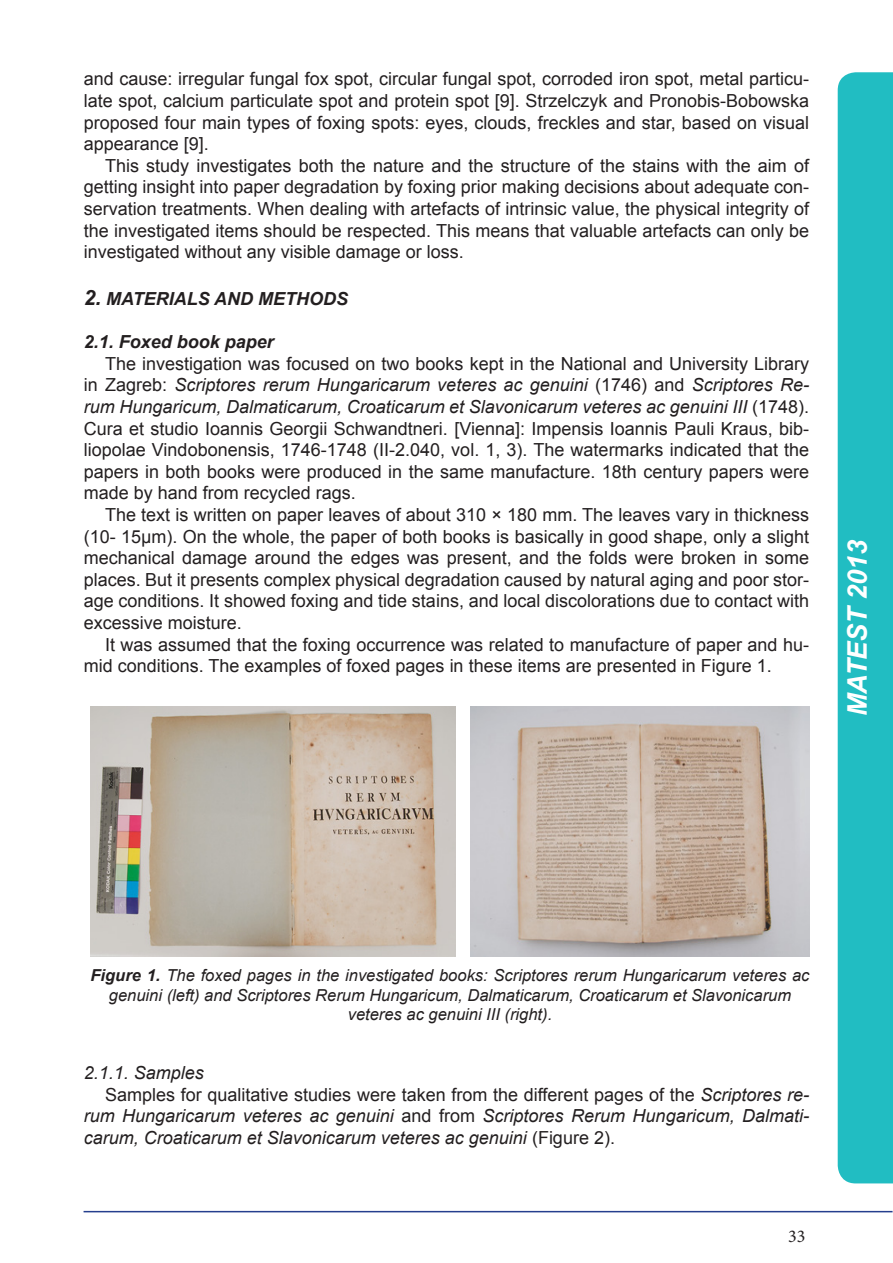
<style>
.page{position:relative;width:893px;height:1263px;background:#fff}
.page>*{position:absolute;margin:0;border:0;box-sizing:border-box;transform-origin:0 0}
.t1{font:italic 700 27px "Arial";color:#fff}
.t2{font:18px/21.6px "Arial";color:#231f20;text-align:justify}
.t3{font:italic 18px/21.6px "Arial";color:#231f20;text-align:justify}
.t4{font:italic 700 18px "Arial";color:#231f20}
.t5{font:18px "Minion Pro";color:#231f20}
.t6{font:italic 16.5px/19.8px "Arial";color:#231f20;text-align:center}
.s1{font-size:21px}
.s2{font-style:italic}
.s3{font-weight:700}
.s4{font-style:normal}
</style>
<div class="page">
<hr style="left:84px;top:1211px;width:808px;height:1px;background:#253f8e">
<div style="left:838px;top:72px;width:55px;height:1111px;background:#21bdc2"></div>
<img style="left:91px;top:707px;width:364px;height:249px">
<img style="left:471px;top:707px;width:338px;height:250px">
<p class="t2" style="left:84px;top:68px;width:727px">and cause: irregular fungal fox spot, circular fungal spot, corroded iron spot, metal particu&shy;late spot, calcium particulate spot and protein spot [9]. Strzelczyk and Pronobis-Bobowska proposed four main types of foxing spots: eyes, clouds, freckles and star, based on visual appearance [9].</p>
<p class="t2" style="left:84px;top:155px;width:727px;text-indent:21px">This study investigates both the nature and the structure of the stains with the aim of getting insight into paper degradation by foxing prior making decisions about adequate con&shy;servation treatments. When dealing with artefacts of intrinsic value, the physical integrity of the investigated items should be respected. This means that valuable artefacts can only be investigated without any visible damage or loss.</p>
<p class="t4" style="left:84px;top:287px;width:266px"><span class="s1">2.</span> MATERIALS AND METHODS</p>
<p class="t4" style="left:84px;top:330px;width:192px">2.1. Foxed book paper</p>
<p class="t2" style="left:84px;top:353px;width:727px;text-indent:21px">The investigation was focused on two books kept in the National and University Library in Zagreb: <span class="s2">Scriptores rerum Hungaricarum veteres ac genuini</span> (1746) and <span class="s2">Scriptores Re&shy;rum Hungaricum, Dalmaticarum, Croaticarum et Slavonicarum veteres ac genuini III</span> (1748).<br>Cura et studio Ioannis Georgii Schwandtneri. [Vienna]: Impensis Ioannis Pauli Kraus, bib&shy;liopolae Vindobonensis, 1746-1748 (II-2.040, vol. 1, 3). The watermarks indicated that the papers in both books were produced in the same manufacture. 18th century papers were made by hand from recycled rags.</p>
<p class="t2" style="left:84px;top:504px;width:727px;text-indent:21px">The text is written on paper leaves of about 310 × 180 mm. The leaves vary in thickness (10- 15µm). On the whole, the paper of both books is basically in good shape, only a slight mechanical damage around the edges was present, and the folds were broken in some places. But it presents complex physical degradation caused by natural aging and poor stor&shy;age conditions. It showed foxing and tide stains, and local discolorations due to contact with excessive moisture.</p>
<p class="t2" style="left:84px;top:634px;width:727px;text-indent:21px">It was assumed that the foxing occurrence was related to manufacture of paper and hu&shy;mid conditions. The examples of foxed pages in these items are presented in Figure 1.</p>
<p class="t1" style="left:839px;top:716px;width:178px;rotate:-90deg">MATEST 2013</p>
<p class="t6" style="left:91px;top:965px;width:720px"><span class="s3">Figure 1.</span> The foxed pages in the investigated books: Scriptores rerum Hungaricarum veteres ac genuini (left) and Scriptores Rerum Hungaricum, Dalmaticarum, Croaticarum et Slavonicarum</p>
<p class="t6" style="left:348px;top:1005px;width:206px">veteres ac genuini III (right).</p>
<p class="t3" style="left:84px;top:1062px;width:122px">2.1.1. Samples</p>
<p class="t3" style="left:84px;top:1084px;width:727px;text-indent:21px"><span class="s4">Samples for qualitative studies were taken from the different pages of the</span> Scriptores re&shy;rum Hungaricarum veteres ac genuini <span class="s4">and from</span> Scriptores Rerum Hungaricum, Dalmati&shy;carum, Croaticarum et Slavonicarum veteres ac genuini <span class="s4">(Figure 2).</span></p>
<p class="t5" style="left:788px;top:1224px;width:19px">33</p>
</div>
